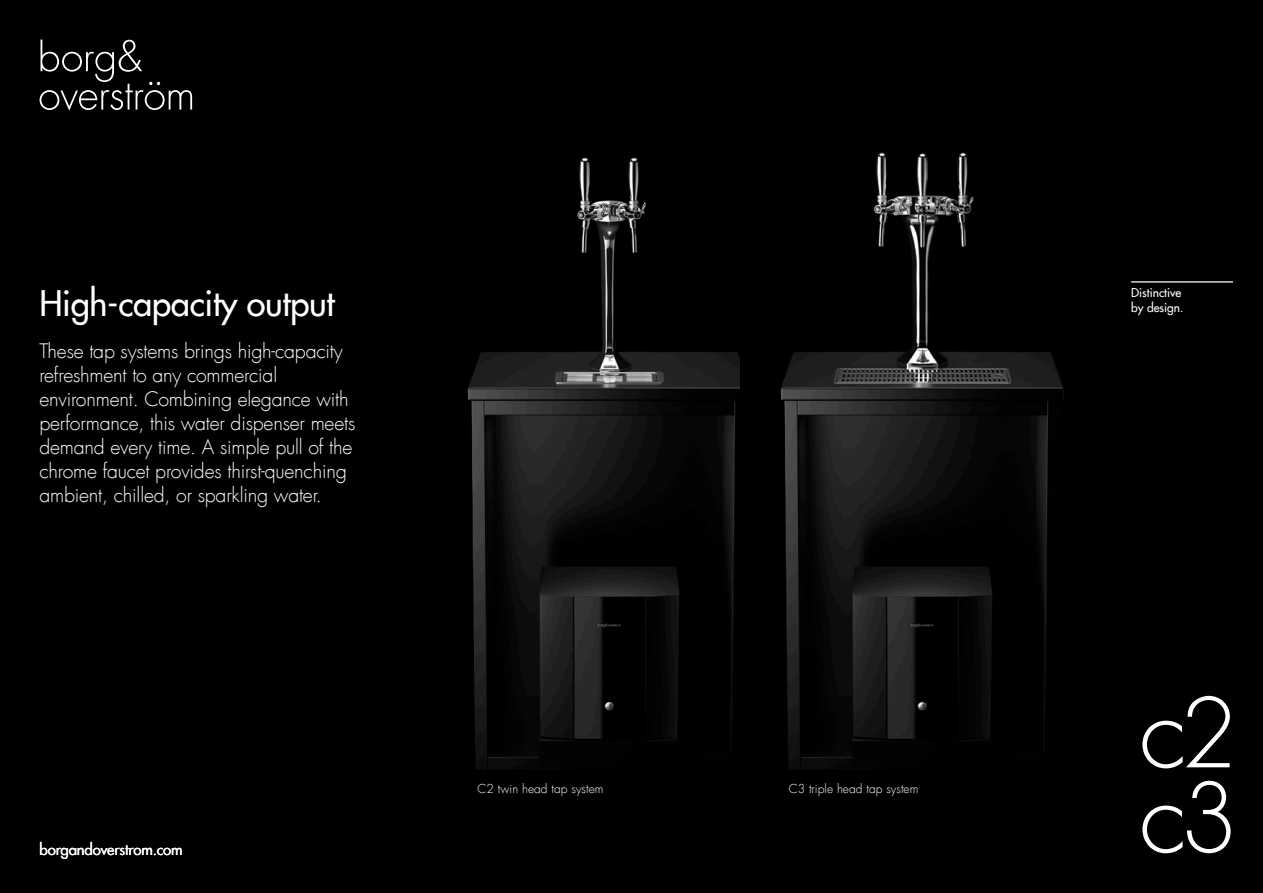
<style>
.page{position:relative;width:1263px;height:893px;background:#000}
.page>*{position:absolute;margin:0;border:0;box-sizing:border-box;transform-origin:0 0}
.t1{font:500 34.5px "Futura Com";letter-spacing:-.01em;color:#fff}
.t2{font:300 19.5px/24px "Futura Com";letter-spacing:-.01em;color:#fff}
.t3{font:500 15px "Futura Com";letter-spacing:-.01em;color:#fff}
.t4{font:500 12px/15px "Futura Com";color:#fff}
.t5{font:300 12px "Futura Com";letter-spacing:.005em;color:#fff}
</style>
<div class="page">
<svg style="left:40px;top:40px;width:152px;height:71px"></svg>
<hr style="left:1131px;top:281px;width:102px;height:2px;background:#fff">
<svg style="left:1142px;top:696px;width:88px;height:72px"></svg>
<svg style="left:1142px;top:781px;width:88px;height:72px"></svg>
<img style="left:467px;top:157px;width:273px;height:612px">
<img style="left:780px;top:152px;width:284px;height:617px">
<h1 class="t1" style="left:39px;top:286px;width:297px">High-capacity output</h1>
<p class="t2" style="left:39px;top:340px;width:317px">These tap systems brings high-capacity refreshment to any commercial environment. Combining elegance with performance, this water dispenser meets demand every time. A simple pull of the chrome faucet provides thirst-quenching ambient, chilled, or sparkling water.</p>
<p class="t3" style="left:40px;top:841px;width:145px">borgandoverstrom.com</p>
<p class="t3" style="left:40px;top:841px;width:145px">borgandoverstrom.com</p>
<p class="t5" style="left:478px;top:783px;width:127px">C2 twin head tap system</p>
<p class="t5" style="left:789px;top:783px;width:131px">C3 triple head tap system</p>
<p class="t4" style="left:1131px;top:286px;width:53px">Beautifully refresh ng</p>
<p class="t4" style="left:1131px;top:286px;width:52px">Distinctive</p>
<p class="t4" style="left:1131px;top:301px;width:54px">by design.</p>
</div>
